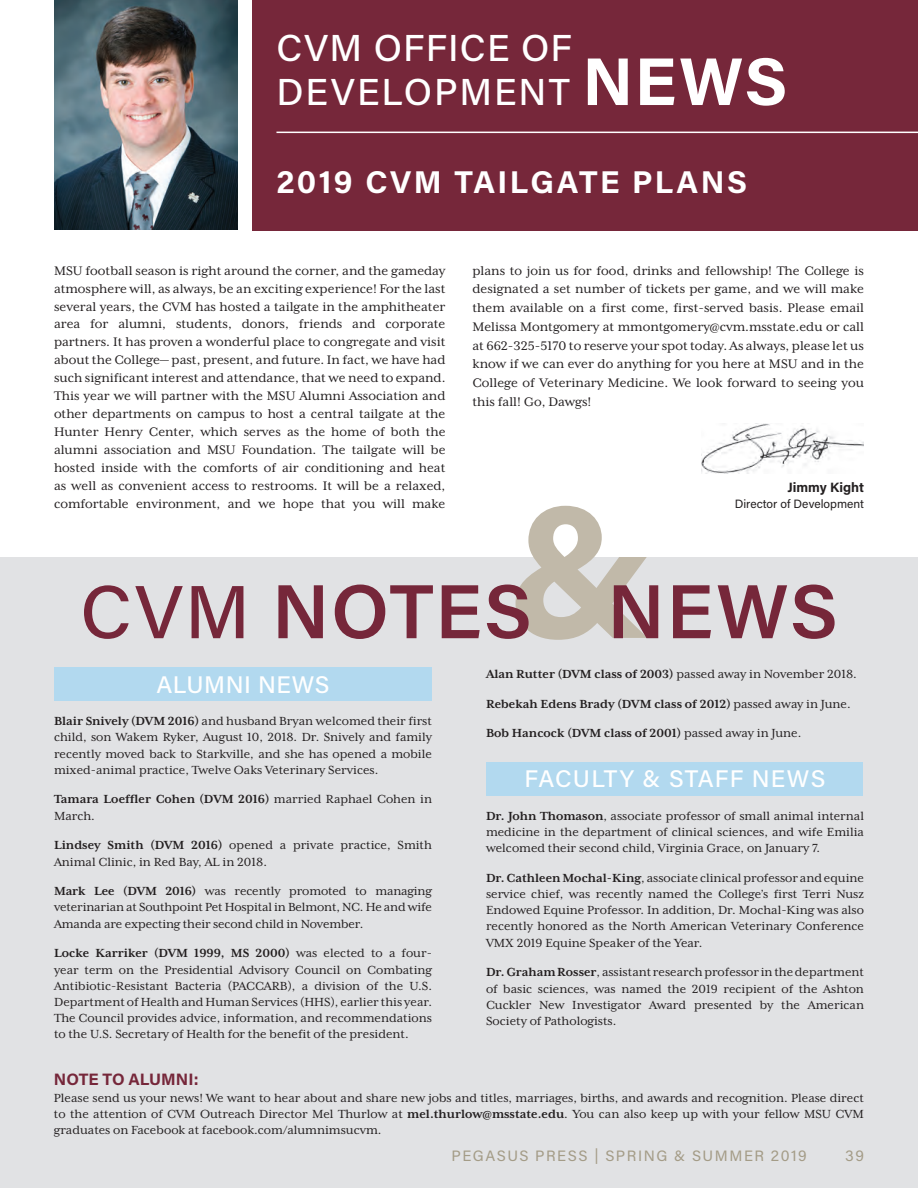
<style>
.page{position:relative;width:918px;height:1188px;background:#fff}
.page>*{position:absolute;margin:0;border:0;box-sizing:border-box;transform-origin:0 0}
.t1{font:700 189px "Acumin Pro";color:#c1b9a9}
.t2{font:600 76.5px "Acumin Pro";letter-spacing:.02em;color:#76273a}
.t3{font:500 37.5px/43.8px "Acumin Pro";letter-spacing:.045em;color:#fff}
.t4{font:700 31.5px "Acumin Pro";letter-spacing:.075em;color:#fff}
.t5{font:500 24px "Acumin Pro";letter-spacing:.035em;color:#fff}
.t6{font:700 16.5px "Acumin Pro";color:#76273a}
.t7{font:15px "Acumin Pro";letter-spacing:.1em;color:#a49c87}
.t8{font:14.25px/18px "Mrs Eaves XL Serif OT";color:#231f20;text-align:justify}
.t9{font:13.5px/16.2px "Mrs Eaves XL Serif OT";color:#231f20;text-align:justify}
.t10{font:700 13.5px/29.7px "Mrs Eaves XL Serif OT";color:#231f20}
.t11{font:700 13.5px "Acumin Pro";color:#231f20}
.t12{font:12px "Acumin Pro";color:#231f20}
.s1{font-weight:700;font-size:67.5px}
.s2{font-weight:500;font-size:75px}
.s3{font-weight:400}
.s4{font-weight:700}
</style>
<div class="page">
<img style="left:701px;top:424px;width:163px;height:50px">
<div style="left:253px;top:0;width:665px;height:231px;background:#76273a"></div>
<img style="left:54px;top:0;width:184px;height:230px">
<hr style="left:276px;top:132px;width:642px;height:1px;background:#fff">
<div style="left:0;top:557px;width:918px;height:631px;background:#e1e2e4"></div>
<div style="left:54px;top:667px;width:378px;height:34px;background:#b2d9ef"></div>
<div style="left:487px;top:762px;width:376px;height:33px;background:#b2d9ef"></div>
<h3 class="t3" style="left:276px;top:25px;width:513px">CVM OFFICE OF<br>DEVELOPMENT <span class="s1">NEWS</span></h3>
<h3 class="t4" style="left:276px;top:160px;width:472px">2019 CVM TAILGATE PLANS</h3>
<p class="t8" style="left:54px;top:261px;width:393px">MSU football season is right around the corner, and the gameday atmosphere will, as always, be an exciting experience! For the last several years, the CVM has hosted a tailgate in the amphitheater area for alumni, students, donors, friends and corporate partners. It has proven a wonderful place to congregate and visit about the College— past, present, and future. In fact, we have had such significant interest and attendance, that we need to expand.<br>This year we will partner with the MSU Alumni Association and other departments on campus to host a central tailgate at the Hunter Henry Center, which serves as the home of both the alumni association and MSU Foundation. The tailgate will be hosted inside with the comforts of air conditioning and heat as well as convenient access to restrooms. It will be a relaxed, comfortable environment, and we hope that you will make</p>
<p class="t8" style="left:472px;top:261px;width:393px;line-height:18.8px">plans to join us for food, drinks and fellowship! The College is designated a set number of tickets per game, and we will make them available on a first come, first-served basis. Please email Melissa Montgomery at mmontgomery@cvm.msstate.edu or call at 662-325-5170 to reserve your spot today. As always, please let us know if we can ever do anything for you here at MSU and in the College of Veterinary Medicine. We look forward to seeing you this fall! Go, Dawgs!</p>
<p class="t11" style="left:788px;top:477px;width:78px">Jimmy Kight</p>
<p class="t12" style="left:735px;top:495px;width:131px">Director of Development</p>
<h1 class="t1" style="left:507px;top:439px;width:149px">&amp;</h1>
<h2 class="t2" style="left:80px;top:558px;width:759px"><span class="s2">CVM</span> NOTES NEWS</h2>
<h3 class="t5" style="left:157px;top:668px;width:174px">ALUMNI NEWS</h3>
<p class="t10" style="left:486px;top:659px;width:372px">Alan Rutter (DVM class of 2003) <span class="s3">passed away in November 2018.<br></span>Rebekah Edens Brady (DVM class of 2012) <span class="s3">passed away in June.<br></span>Bob Hancock (DVM class of 2001) <span class="s3">passed away in June.</span></p>
<p class="t9" style="left:54px;top:713px;width:380px"><span class="s4">Blair Snively (DVM 2016)</span> and husband Bryan welcomed their first child, son Wakem Ryker, August 10, 2018. Dr. Snively and family recently moved back to Starkville, and she has opened a mobile mixed-animal practice, Twelve Oaks Veterinary Services.</p>
<p class="t10" style="left:54px;top:791px;width:380px;line-height:16.2px">Tamara Loeffler Cohen (DVM 2016) <span class="s3">married Raphael Cohen in<br>March.</span></p>
<p class="t9" style="left:54px;top:837px;width:379px"><span class="s4">Lindsey Smith (DVM 2016)</span> opened a private practice, Smith<br>Animal Clinic, in Red Bay, AL in 2018.</p>
<p class="t9" style="left:54px;top:883px;width:380px"><span class="s4">Mark Lee (DVM 2016)</span> was recently promoted to managing veterinarian at Southpoint Pet Hospital in Belmont, NC. He and wife Amanda are expecting their second child in November.</p>
<p class="t9" style="left:54px;top:945px;width:380px"><span class="s4">Locke Karriker (DVM 1999, MS 2000)</span> was elected to a four&shy;year term on the Presidential Advisory Council on Combating Antibiotic-Resistant Bacteria (PACCARB), a division of the U.S.<br>Department of Health and Human Services (HHS), earlier this year.<br>The Council provides advice, information, and recommendations to the U.S. Secretary of Health for the benefit of the president.</p>
<h3 class="t5" style="left:525px;top:762px;width:302px">FACULTY &amp; STAFF NEWS</h3>
<p class="t9" style="left:486px;top:808px;width:380px"><span class="s4">Dr. John Thomason</span>, associate professor of small animal internal medicine in the department of clinical sciences, and wife Emilia welcomed their second child, Virginia Grace, on January 7.</p>
<p class="t9" style="left:486px;top:870px;width:380px"><span class="s4">Dr. Cathleen Mochal-King</span>, associate clinical professor and equine service chief, was recently named the College’s first Terri Nusz Endowed Equine Professor. In addition, Dr. Mochal-King was also recently honored as the North American Veterinary Conference VMX 2019 Equine Speaker of the Year.</p>
<p class="t9" style="left:486px;top:964px;width:380px"><span class="s4">Dr. Graham Rosser</span>, assistant research professor in the department of basic sciences, was named the 2019 recipient of the Ashton Cuckler New Investigator Award presented by the American Society of Pathologists.</p>
<p class="t6" style="left:54px;top:1068px;width:146px">NOTE TO ALUMNI:</p>
<p class="t9" style="left:54px;top:1089px;width:812px">Please send us your news! We want to hear about and share new jobs and titles, marriages, births, and awards and recognition. Please direct to the attention of CVM Outreach Director Mel Thurlow at <span class="s4">mel.thurlow@msstate.edu</span>. You can also keep up with your fellow MSU CVM graduates on Facebook at facebook.com/alumnimsucvm.</p>
<p class="t7" style="left:452px;top:1145px;width:357px">PEGASUS PRESS | SPRING &amp; SUMMER 2019</p>
<p class="t7" style="left:845px;top:1145px;width:20px">39</p>
</div>
